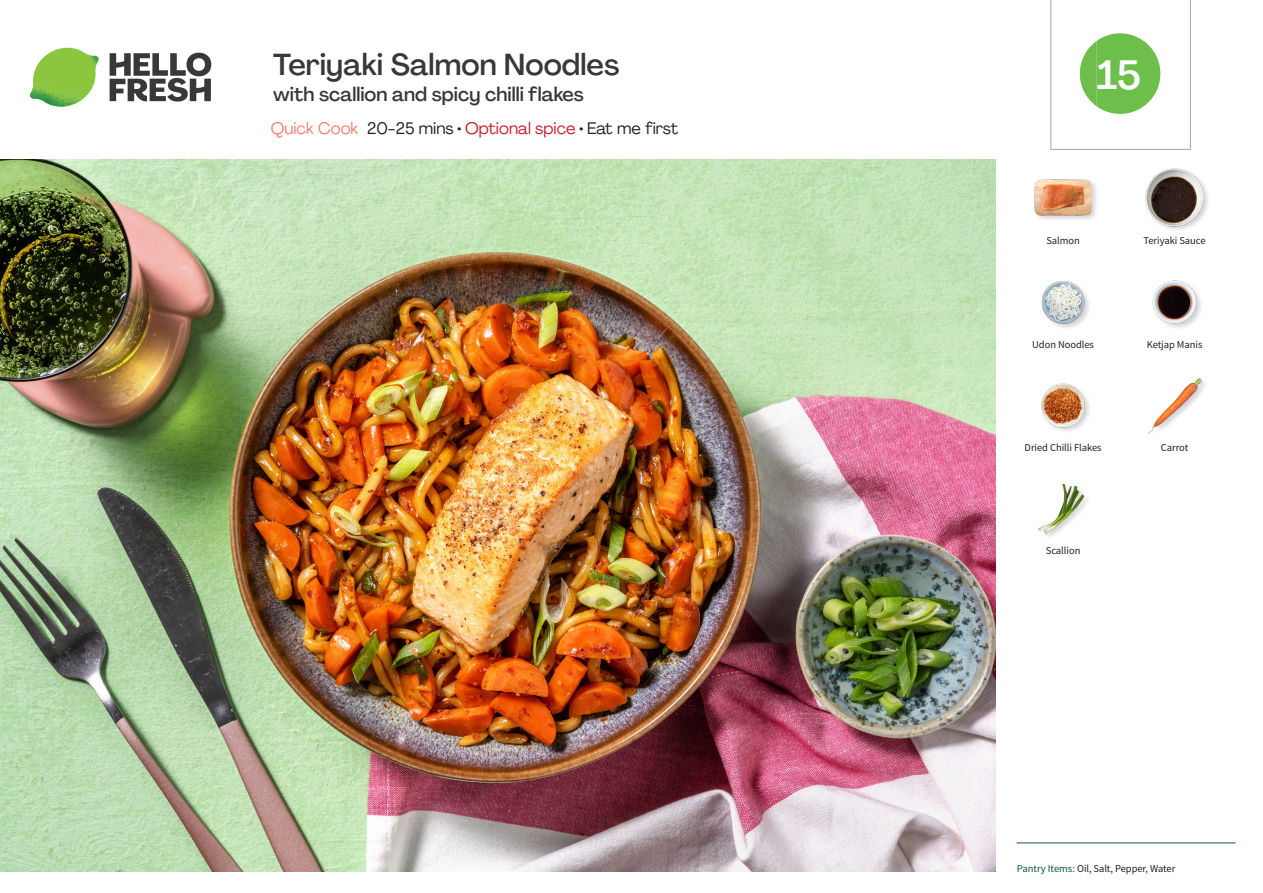
<style>
.page{position:relative;width:1263px;height:893px;background:#fff}
.page>*{position:absolute;margin:0;border:0;box-sizing:border-box;transform-origin:0 0}
._24_Recipe_Nr_Bag{font:500 40.5px "Agrandir";color:#fff}
._15_Titel_UK{font:500 30px "Agrandir";color:#383839}
._15_Titel_UK-2{font:500 19.5px "Agrandir";color:#383839}
._02_Box_Type{font:16.5px "Agrandir";color:#231f20}
._18_FRONT_ingredient{font:10.5px "Source Sans Pro";letter-spacing:-.005em;color:#231f20}
.t1{font:10.5px "Source Sans Variable";letter-spacing:-.005em;color:#231f20}
.s1{color:#f4806e}
.s2{color:#c31f31}
.s3{font-family:"Source Sans Pro";color:#0e572c}
</style>
<div class="page">
<svg style="left:110px;top:53px;width:101px;height:49px"></svg>
<img style="left:30px;top:48px;width:69px;height:59px">
<img style="left:0;top:159px;width:995px;height:713px">
<hr style="left:1016px;top:843px;width:219px;height:1px;background:#0e572c">
<div style="left:1034px;top:178px;width:65px;height:45px;background:#231f20;opacity:.2"></div>
<img style="left:1034px;top:178px;width:58px;height:45px">
<div style="left:1145px;top:168px;width:65px;height:65px;background:#231f20;opacity:.2"></div>
<img style="left:1146px;top:169px;width:57px;height:57px">
<img style="left:1152px;top:280px;width:49px;height:48px">
<img style="left:1041px;top:281px;width:48px;height:47px">
<img style="left:1147px;top:378px;width:56px;height:56px">
<img style="left:1041px;top:383px;width:48px;height:48px">
<img style="left:1038px;top:483px;width:50px;height:54px">
<svg style="left:1050px;top:0;width:141px;height:150px"></svg>
<p class="_15_Titel_UK" style="left:273px;top:46px;width:348px">Teriyaki Salmon Noodles</p>
<p class="_15_Titel_UK-2" style="left:273px;top:82px;width:312px">with scallion and spicy chilli flakes</p>
<p class="_02_Box_Type" style="left:271px;top:118px;width:409px"><span class="s1">Quick Cook</span> 20-25 mins • <span class="s2">Optional spice</span> • Eat me first</p>
<p class="_24_Recipe_Nr_Bag" style="left:1097px;top:50px;width:46px">15</p>
<p class="_18_FRONT_ingredient" style="left:1046px;top:234px;width:35px">Salmon</p>
<p class="_18_FRONT_ingredient" style="left:1143px;top:234px;width:64px">Teriyaki Sauce</p>
<p class="_18_FRONT_ingredient" style="left:1032px;top:338px;width:63px">Udon Noodles</p>
<p class="_18_FRONT_ingredient" style="left:1147px;top:338px;width:57px">Ketjap Manis</p>
<p class="_18_FRONT_ingredient" style="left:1024px;top:441px;width:79px">Dried Chilli Flakes</p>
<p class="_18_FRONT_ingredient" style="left:1161px;top:441px;width:29px">Carrot</p>
<p class="_18_FRONT_ingredient" style="left:1046px;top:544px;width:36px">Scallion</p>
<p class="t1" style="left:1017px;top:862px;width:160px"><span class="s3">Pantry Items:</span> Oil, Salt, Pepper, Water</p>
</div>
